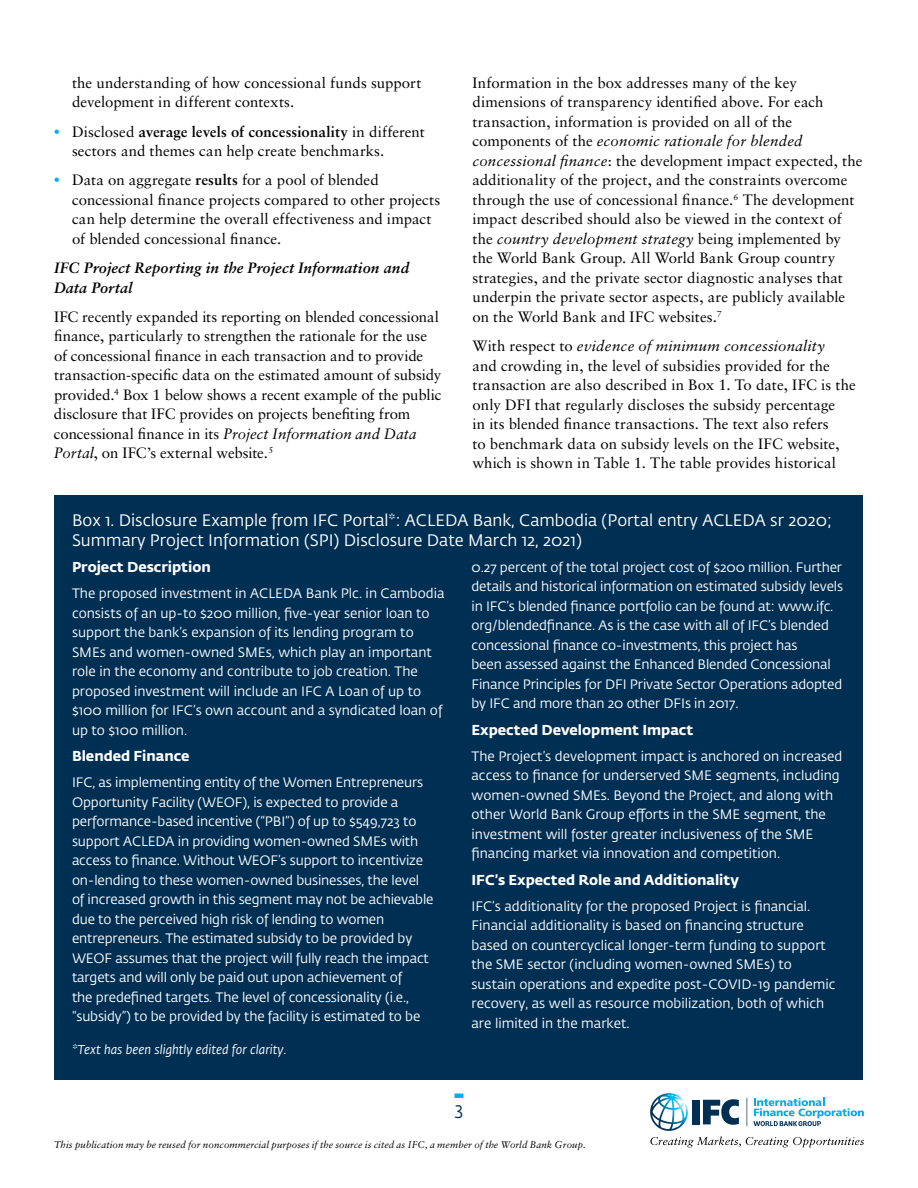
<style>
.page{position:relative;width:918px;height:1188px;background:#fff}
.page>*{position:absolute;margin:0;border:0;box-sizing:border-box;transform-origin:0 0}
.t1{font:18px "Fedra Sans Std";color:#002f54}
.t2{font:16.5px/19.8px "Fedra Sans Std";color:#fff}
.t3{font:15px/19.5px "Sabon LT Std";color:#000}
.t4{font:italic 700 15px/19.5px "Sabon LT Std";letter-spacing:.01em;color:#000}
.t5{font:700 14.25px "Fedra Sans Std";color:#fff}
.t6{font:13.5px/19.5px "Fedra Sans Std";letter-spacing:-.01em;color:#fff}
.t7{font:italic 12.75px "Fedra Sans Std";color:#fff}
.t8{font:italic 9.75px "Sabon LT Std";letter-spacing:.01em;color:#000}
.s1{font-family:"Fedra Sans Std";font-weight:700;color:#00aeef}
.s2{font-weight:700}
.s3{font-style:italic}
</style>
<div class="page">
<svg style="left:650px;top:1093px;width:214px;height:55px"></svg>
<svg style="left:455px;top:1094px;width:8px;height:4px"></svg>
<div style="left:54px;top:495px;width:808px;height:585px;background:#002f54"></div>
<p class="t3" style="left:72px;top:73px;width:351px">the understanding of how concessional funds support development in different contexts.</p>
<p class="t3" style="left:72px;top:121px;width:354px;text-indent:-18px"><span class="s1">•</span> Disclosed <span class="s2">average levels of concessionality</span> in different sectors and themes can help create benchmarks.</p>
<p class="t3" style="left:72px;top:170px;width:370px;text-indent:-18px"><span class="s1">•</span> Data on aggregate <span class="s2">results</span> for a pool of blended concessional finance projects compared to other projects can help determine the overall effectiveness and impact of blended concessional finance.</p>
<p class="t4" style="left:54px;top:258px;width:357px">IFC Project Reporting in the Project Information and<br>Data Portal</p>
<p class="t3" style="left:54px;top:307px;width:389px">IFC recently expanded its reporting on blended concessional finance, particularly to strengthen the rationale for the use of concessional finance in each transaction and to provide transaction-specific data on the estimated amount of subsidy provided.<sup>4</sup> Box 1 below shows a recent example of the public disclosure that IFC provides on projects benefiting from concessional finance in its <span class="s3">Project Information and Data Portal</span>, on IFC’s external website.<sup>5</sup></p>
<p class="t3" style="left:472px;top:73px;width:391px">Information in the box addresses many of the key dimensions of transparency identified above. For each transaction, information is provided on all of the components of the <span class="s3">economic rationale for blended concessional finance</span>: the development impact expected, the additionality of the project, and the constraints overcome through the use of concessional finance.<sup>6</sup> The development impact described should also be viewed in the context of the <span class="s3">country development strategy</span> being implemented by the World Bank Group. All World Bank Group country strategies, and the private sector diagnostic analyses that underpin the private sector aspects, are publicly available on the World Bank and IFC websites.<sup>7</sup></p>
<p class="t3" style="left:472px;top:336px;width:385px">With respect to <span class="s3">evidence of minimum concessionality<br></span>and crowding in, the level of subsidies provided for the transaction are also described in Box 1. To date, IFC is the only DFI that regularly discloses the subsidy percentage<br>in its blended finance transactions. The text also refers<br>to benchmark data on subsidy levels on the IFC website, which is shown in Table 1. The table provides historical</p>
<p class="t2" style="left:72px;top:510px;width:761px">Box 1. Disclosure Example from IFC Portal*: ACLEDA Bank, Cambodia (Portal entry ACLEDA sr 2020;<br>Summary Project Information (SPI) Disclosure Date March 12, 2021)</p>
<p class="t5" style="left:72px;top:558px;width:140px">Project Description</p>
<p class="t6" style="left:72px;top:584px;width:374px">The proposed investment in ACLEDA Bank Plc. in Cambodia consists of an up-to $200 million, five-year senior loan to support the bank’s expansion of its lending program to SMEs and women-owned SMEs, which play an important role in the economy and contribute to job creation. The proposed investment will include an IFC A Loan of up to $100 million for IFC’s own account and a syndicated loan of up to $100 million.</p>
<p class="t5" style="left:72px;top:747px;width:119px">Blended Finance</p>
<p class="t6" style="left:72px;top:773px;width:363px">IFC, as implementing entity of the Women Entrepreneurs Opportunity Facility (WEOF), is expected to provide a performance-based incentive (“PBI”) of up to $549,723 to support ACLEDA in providing women-owned SMEs with access to finance. Without WEOF’s support to incentivize on-lending to these women-owned businesses, the level of increased growth in this segment may not be achievable due to the perceived high risk of lending to women entrepreneurs. The estimated subsidy to be provided by WEOF assumes that the project will fully reach the impact targets and will only be paid out upon achievement of<br>the predefined targets. The level of concessionality (i.e., “subsidy”) to be provided by the facility is estimated to be</p>
<p class="t6" style="left:472px;top:558px;width:373px">0.27 percent of the total project cost of $200 million. Further details and historical information on estimated subsidy levels in IFC’s blended finance portfolio can be found at: www.ifc. org/blendedfinance. As is the case with all of IFC’s blended concessional finance co-investments, this project has<br>been assessed against the Enhanced Blended Concessional Finance Principles for DFI Private Sector Operations adopted by IFC and more than 20 other DFIs in 2017.</p>
<p class="t5" style="left:472px;top:720px;width:223px">Expected Development Impact</p>
<p class="t6" style="left:472px;top:747px;width:372px">The Project’s development impact is anchored on increased access to finance for underserved SME segments, including women-owned SMEs. Beyond the Project, and along with other World Bank Group efforts in the SME segment, the investment will foster greater inclusiveness of the SME financing market via innovation and competition.</p>
<p class="t5" style="left:472px;top:870px;width:269px">IFC’s Expected Role and Additionality</p>
<p class="t6" style="left:472px;top:897px;width:366px">IFC’s additionality for the proposed Project is financial.<br>Financial additionality is based on financing structure based on countercyclical longer-term funding to support the SME sector (including women-owned SMEs) to sustain operations and expedite post-COVID-19 pandemic recovery, as well as resource mobilization, both of which are limited in the market.</p>
<p class="t7" style="left:72px;top:1042px;width:216px">*Text has been slightly edited for clarity.</p>
<h1 class="t1" style="left:454px;top:1101px;width:10px">3</h1>
<p class="t8" style="left:54px;top:1138px;width:533px">This publication may be reused for noncommercial purposes if the source is cited as IFC, a member of the World Bank Group.</p>
</div>
